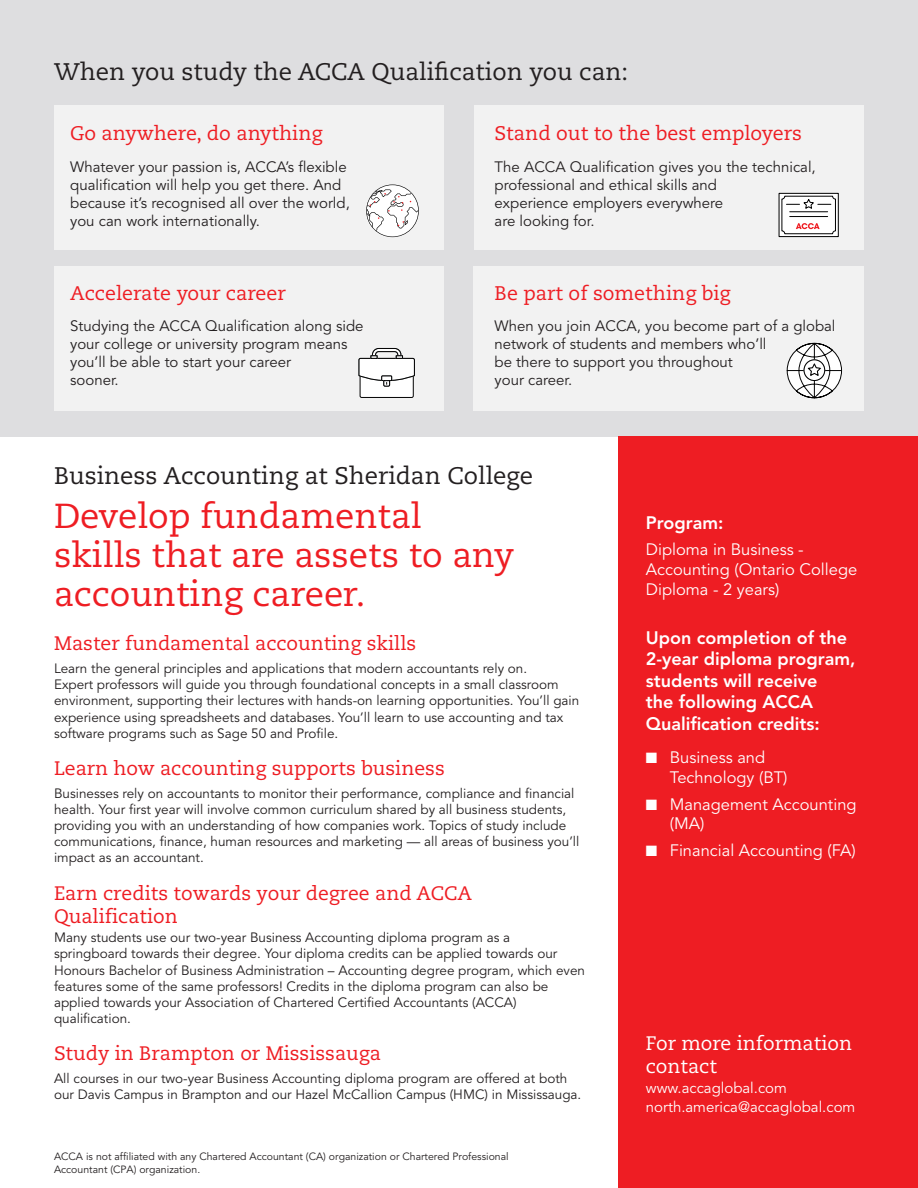
<style>
.page{position:relative;width:918px;height:1188px;background:#fff}
.page>*{position:absolute;margin:0;border:0;box-sizing:border-box;transform-origin:0 0}
.t1{font:34.65px/39px "Caecilia LT Std";color:#ee1d23}
.t2{font:24px "Caecilia LT Std";color:#231f20}
.t3{font:19.65px "Caecilia LT Std";color:#ee1d23}
.t4{font:19.5px/22.6px "Caecilia LT Std";color:#ee1d23}
.t5{font:19.5px/23.4px "Caecilia LT Std";color:#fff}
.t6{font:800 18px/21.6px "Avenir";color:#fff}
.t7{font:16.5px/19.8px "Avenir";color:#fff}
.t8{font:15px/18px "Avenir";color:#231f20}
.t9{font:15px/19.5px "Avenir";color:#fff}
.t10{font:13.5px/16.2px "Avenir";color:#231f20}
.t11{font:10.5px/12.6px "Avenir";color:#231f20}
</style>
<div class="page">
<div style="left:0;top:0;width:918px;height:436px;background:#dedee0"></div>
<div style="left:619px;top:436px;width:299px;height:752px;background:#ee1d23"></div>
<div style="left:54px;top:105px;width:390px;height:145px;background:#f2f2f2"></div>
<div style="left:474px;top:105px;width:390px;height:145px;background:#f2f2f2"></div>
<div style="left:54px;top:266px;width:390px;height:145px;background:#f2f2f2"></div>
<div style="left:473px;top:266px;width:391px;height:145px;background:#f2f2f2"></div>
<svg style="left:781px;top:195px;width:56px;height:40px"></svg>
<div style="left:779px;top:193px;width:60px;height:44px;border:1px solid #000"></div>
<svg style="left:781px;top:195px;width:55px;height:39px"></svg>
<svg style="left:366px;top:185px;width:53px;height:52px"></svg>
<svg style="left:358px;top:348px;width:57px;height:50px"></svg>
<svg style="left:786px;top:343px;width:56px;height:55px"></svg>
<p class="t2" style="left:54px;top:58px;width:576px">When you study the ACCA Qualification you can:</p>
<p class="t3" style="left:495px;top:122px;width:309px">Stand out to the best employers</p>
<p class="t8" style="left:495px;top:158px;width:323px">The ACCA Qualification gives you the technical, professional and ethical skills and<br>experience employers everywhere</p>
<p class="t8" style="left:495px;top:212px;width:102px">are looking for.</p>
<p class="t3" style="left:70px;top:122px;width:254px">Go anywhere, do anything</p>
<p class="t8" style="left:70px;top:158px;width:281px">Whatever your passion is, ACCA’s flexible qualification will help you get there. And because it’s recognised all over the world, you can work internationally.</p>
<p class="t3" style="left:70px;top:282px;width:217px">Accelerate your career</p>
<p class="t8" style="left:70px;top:318px;width:295px">Studying the ACCA Qualification along side your college or university program means you’ll be able to start your career<br>sooner.</p>
<p class="t3" style="left:495px;top:282px;width:237px">Be part of something big</p>
<p class="t8" style="left:495px;top:318px;width:342px">When you join ACCA, you become part of a global network of students and members who’ll<br>be there to support you throughout</p>
<p class="t8" style="left:495px;top:372px;width:79px">your career.</p>
<p class="t2" style="left:54px;top:462px;width:481px">Business Accounting at Sheridan College</p>
<p class="t1" style="left:54px;top:497px;width:461px">Develop fundamental skills that are assets to any accounting career.</p>
<p class="t4" style="left:54px;top:632px;width:364px">Master fundamental accounting skills</p>
<p class="t10" style="left:54px;top:661px;width:527px">Learn the general principles and applications that modern accountants rely on.<br>Expert professors will guide you through foundational concepts in a small classroom environment, supporting their lectures with hands-on learning opportunities. You’ll gain experience using spreadsheets and databases. You’ll learn to use accounting and tax software programs such as Sage 50 and Profile.</p>
<p class="t4" style="left:54px;top:757px;width:392px">Learn how accounting supports business</p>
<p class="t10" style="left:54px;top:785px;width:527px">Businesses rely on accountants to monitor their performance, compliance and financial health. Your first year will involve common curriculum shared by all business students, providing you with an understanding of how companies work. Topics of study include communications, finance, human resources and marketing — all areas of business you’ll impact as an accountant.</p>
<p class="t4" style="left:54px;top:882px;width:419px">Earn credits towards your degree and ACCA<br>Qualification</p>
<p class="t10" style="left:54px;top:930px;width:533px">Many students use our two-year Business Accounting diploma program as a springboard towards their degree. Your diploma credits can be applied towards our Honours Bachelor of Business Administration – Accounting degree program, which even features some of the same professors! Credits in the diploma program can also be applied towards your Association of Chartered Certified Accountants (ACCA) qualification.</p>
<p class="t4" style="left:54px;top:1042px;width:328px">Study in Brampton or Mississauga</p>
<p class="t10" style="left:54px;top:1071px;width:529px">All courses in our two-year Business Accounting diploma program are offered at both our Davis Campus in Brampton and our Hazel McCallion Campus (HMC) in Mississauga.</p>
<p class="t11" style="left:54px;top:1150px;width:456px">ACCA is not affiliated with any Chartered Accountant (CA) organization or Chartered Professional<br>Accountant (CPA) organization.</p>
<p class="t6" style="left:646px;top:512px;width:79px">Program:</p>
<p class="t7" style="left:646px;top:540px;width:213px">Diploma in Business -<br>Accounting (Ontario College<br>Diploma - 2 years)</p>
<p class="t6" style="left:646px;top:626px;width:211px">Upon completion of the<br>2-year diploma program, students will receive<br>the following ACCA<br>Qualification credits:</p>
<p class="t7" style="left:670px;top:748px;width:119px;text-indent:-24px">■ Business and<br>Technology (BT)</p>
<p class="t7" style="left:670px;top:795px;width:188px;text-indent:-24px">■ Management Accounting (MA)</p>
<p class="t7" style="left:646px;top:841px;width:211px">■ Financial Accounting (FA)</p>
<p class="t5" style="left:646px;top:1032px;width:208px">For more information contact</p>
<p class="t9" style="left:646px;top:1078px;width:211px">www.accaglobal.com north.america@accaglobal.com</p>
</div>
